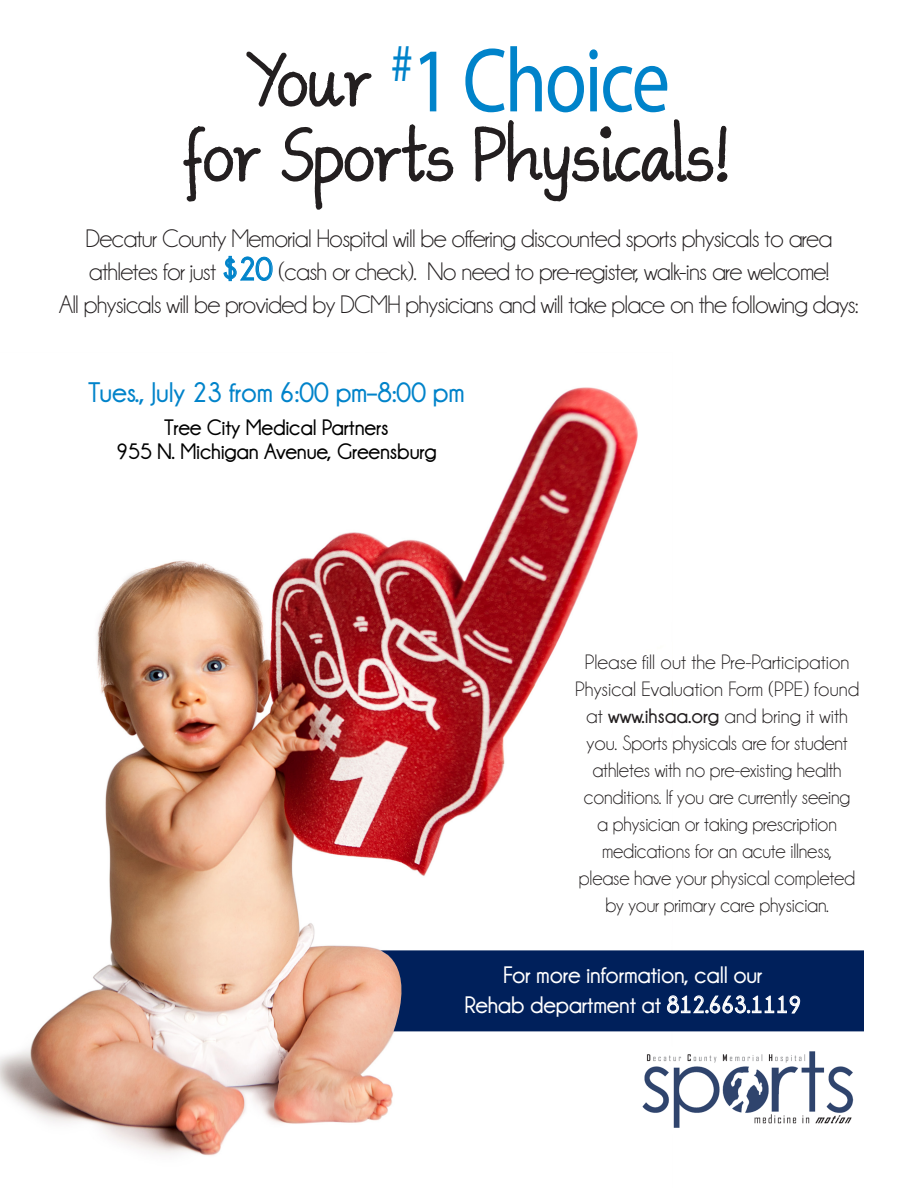
<style>
.page{position:relative;width:918px;height:1188px;background:#fff}
.page>*{position:absolute;margin:0;border:0;box-sizing:border-box;transform-origin:0 0}
.t1{font:91.8px "Myriad Pro";letter-spacing:-.03em;color:#0083ca;scale:.83 1}
.t2{font:700 28.5px "Champagne&Limousines";letter-spacing:-.01em;color:#0083ca}
.t3{font:25.5px/33px "Champagne&Limousines";letter-spacing:-.03em;color:#231f20;text-align:center}
.t4{font:700 24px/30px "Champagne&Limousines";letter-spacing:-.01em;color:#fff;text-align:center}
.t5{font:700 22.5px/24px "Champagne&Limousines";letter-spacing:-.01em;color:#000;text-align:center}
.t6{font:21px/27px "Champagne&Limousines";letter-spacing:-.01em;color:#231f20;text-align:center}
.s1{font-weight:700;font-size:33px;color:#0083ca}
.s2{font-weight:700}
</style>
<div class="page">
<img style="left:0;top:387px;width:672px;height:769px">
<svg style="left:223px;top:256px;width:50px;height:25px"></svg>
<img style="left:635px;top:1047px;width:219px;height:87px">
<svg style="left:246px;top:51px;width:126px;height:56px"></svg>
<svg style="left:183px;top:126px;width:78px;height:76px"></svg>
<svg style="left:281px;top:124px;width:173px;height:86px"></svg>
<svg style="left:474px;top:119px;width:254px;height:83px"></svg>
<svg style="left:380px;top:950px;width:484px;height:81px;background:#0e2a61"></svg>
<p class="t1" style="left:391px;top:24px;width:338px"><sup>#</sup>1 Choice</p>
<p class="t3" style="left:59px;top:222px;width:801px">Decatur County Memorial Hospital will be offering discounted sports physicals to area athletes for just <span class="s1">$20</span> (cash or check). No need to pre-register, walk-ins are welcome!<br>All physicals will be provided by DCMH physicians and will take place on the following days:</p>
<p class="t2" style="left:88px;top:376px;width:378px">Tues., July 23 from 6:00 pm–8:00 pm</p>
<p class="t5" style="left:116px;top:415px;width:322px">Tree City Medical Partners<br>955 N. Michigan Avenue, Greensburg</p>
<p class="t6" style="left:575px;top:648px;width:286px">Please fill out the Pre-Participation Physical Evaluation Form (PPE) found at <span class="s2">www.ihsaa.org</span> and bring it with you. Sports physicals are for student athletes with no pre-existing health conditions. If you are currently seeing<br>a physician or taking prescription medications for an acute illness, please have your physical completed by your primary care physician.</p>
<p class="t4" style="left:464px;top:960px;width:338px">For more information, call our<br>Rehab department at 812.663.1119</p>
</div>
